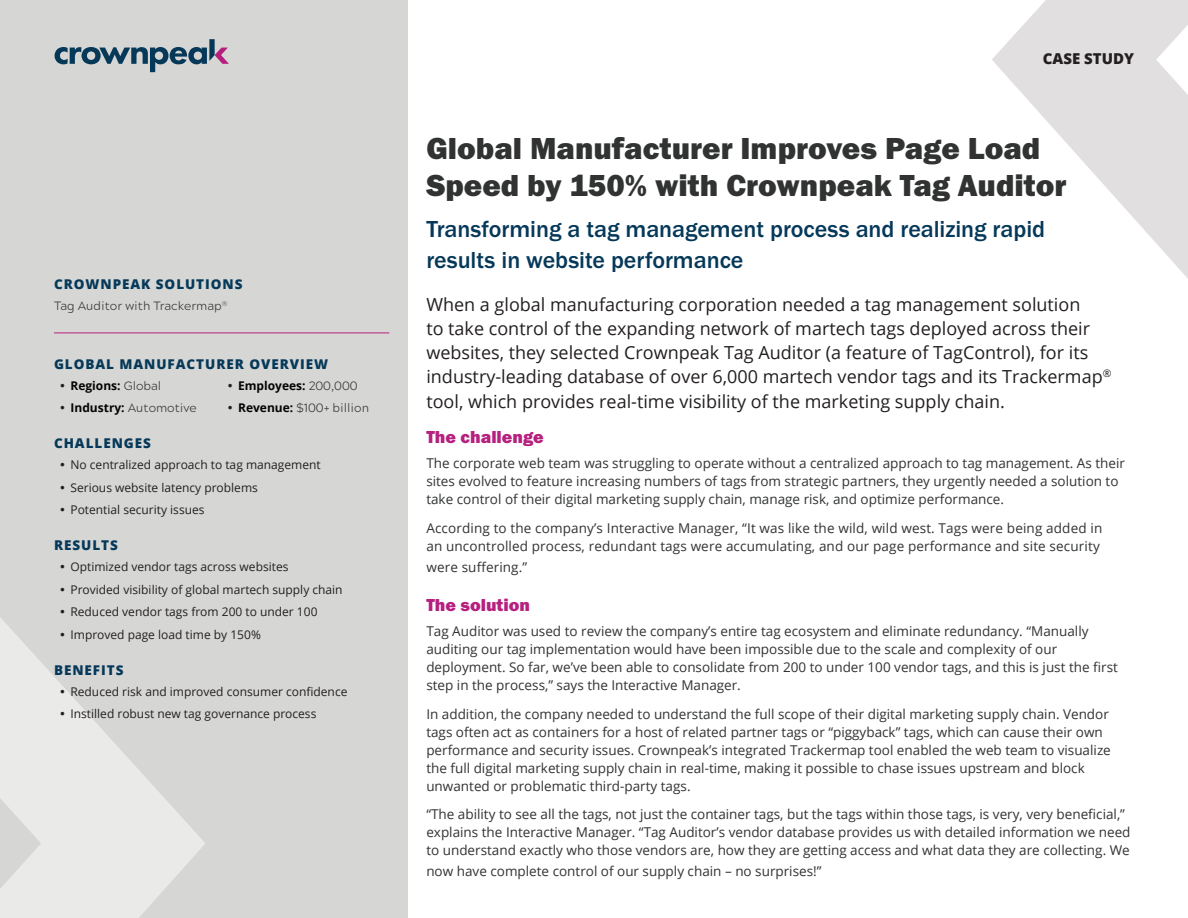
<style>
.page{position:relative;width:1188px;height:918px;background:#fff}
.page>*{position:absolute;margin:0;border:0;box-sizing:border-box;transform-origin:0 0}
.t1{font:31.5px/37.5px "Franklin Gothic URW Hea";color:#313232}
.t2{font:500 24px/31.5px "Franklin Gothic URW";color:#063959}
.t3{font:18px/24.5px "Open Sans";color:#231f20}
.t4{font:18px "Franklin Gothic URW Hea";color:#b6207e}
.t5{font:800 15px "Open Sans";color:#231f20}
.t6{font:13.5px/18px "Open Sans";color:#313232}
.t7{font:800 13.5px "Open Sans";letter-spacing:.07em;color:#063959}
.t8{font:12px "Open Sans";color:#231f20}
.t9{font:300 12px "Acherus Grotesque";color:#313232}
.t10{font:700 12px "Open Sans";color:#040503}
.s1{font-family:"Acherus Grotesque";font-weight:300;color:#313232}
.s2{font-family:"Open Sans";font-weight:700;color:#040503}
</style>
<div class="page">
<div style="left:0;top:0;width:408px;height:918px;background:#d6d6d5"></div>
<svg style="left:992px;top:0;width:196px;height:279px;fill:#e1dfdf"></svg>
<svg style="left:55px;top:39px;width:174px;height:33px"></svg>
<svg style="left:0;top:617px;width:205px;height:301px;fill:#eaeae9"></svg>
<hr style="left:54px;top:333px;width:335px;height:1px;background:#b6207e">
<svg style="left:61px;top:632px;width:3px;height:4px"></svg>
<svg style="left:61px;top:689px;width:3px;height:4px"></svg>
<h5 class="t7" style="left:54px;top:274px;width:190px">CROWNPEAK SOLUTIONS</h5>
<p class="t9" style="left:54px;top:296px;width:175px">Tag Auditor with Trackermap<sup>®</sup></p>
<h5 class="t7" style="left:54px;top:353px;width:276px">GLOBAL MANUFACTURER OVERVIEW</h5>
<p class="t10" style="left:70px;top:377px;width:92px">Regions: <span class="s1">Global</span></p>
<p class="t10" style="left:238px;top:377px;width:121px">Employees: <span class="s1">200,000</span></p>
<p class="t9" style="left:70px;top:398px;width:128px"><span class="s2">Industry:</span> Automotive</p>
<p class="t9" style="left:238px;top:398px;width:132px"><span class="s2">Revenue:</span> $100+ billion</p>
<p class="t7" style="left:54px;top:433px;width:98px">CHALLENGES</p>
<p class="t8" style="left:70px;top:456px;width:252px">No centralized approach to tag management</p>
<p class="t8" style="left:70px;top:479px;width:189px">Serious website latency problems</p>
<p class="t8" style="left:70px;top:501px;width:136px">Potential security issues</p>
<h5 class="t7" style="left:54px;top:535px;width:65px">RESULTS</h5>
<p class="t8" style="left:70px;top:558px;width:220px">Optimized vendor tags across websites</p>
<p class="t8" style="left:70px;top:581px;width:274px">Provided visibility of global martech supply chain</p>
<p class="t8" style="left:70px;top:603px;width:249px">Reduced vendor tags from 200 to under 100</p>
<p class="t8" style="left:70px;top:626px;width:192px">Improved page load time by 150%</p>
<h5 class="t7" style="left:54px;top:659px;width:71px">BENEFITS</h5>
<p class="t8" style="left:70px;top:683px;width:278px">Reduced risk and improved consumer confidence</p>
<p class="t8" style="left:70px;top:705px;width:247px">Instilled robust new tag governance process</p>
<p class="t5" style="left:1043px;top:47px;width:93px">CASE STUDY</p>
<h1 class="t1" style="left:426px;top:129px;width:642px">Global Manufacturer Improves Page Load<br>Speed by 150% with Crownpeak Tag Auditor</h1>
<h2 class="t2" style="left:426px;top:213px;width:620px">Transforming a tag management process and realizing rapid results in website performance</h2>
<h4 class="t3" style="left:426px;top:291px;width:687px">When a global manufacturing corporation needed a tag management solution<br>to take control of the expanding network of martech tags deployed across their websites, they selected Crownpeak Tag Auditor (a feature of TagControl), for its industry-leading database of over 6,000 martech vendor tags and its Trackermap<sup>® </sup>tool, which provides real-time visibility of the marketing supply chain.</h4>
<p class="t4" style="left:426px;top:425px;width:119px">The challenge</p>
<p class="t6" style="left:426px;top:454px;width:700px">The corporate web team was struggling to operate without a centralized approach to tag management. As their sites evolved to feature increasing numbers of tags from strategic partners, they urgently needed a solution to take control of their digital marketing supply chain, manage risk, and optimize performance.</p>
<p class="t6" style="left:426px;top:518px;width:677px">According to the company’s Interactive Manager, “It was like the wild, wild west. Tags were being added in an uncontrolled process, redundant tags were accumulating, and our page performance and site security</p>
<p class="t6" style="left:426px;top:557px;width:102px">were suffering.”</p>
<h4 class="t4" style="left:426px;top:593px;width:105px">The solution</h4>
<p class="t6" style="left:426px;top:622px;width:664px">Tag Auditor was used to review the company’s entire tag ecosystem and eliminate redundancy. “Manually auditing our tag implementation would have been impossible due to the scale and complexity of our</p>
<p class="t6" style="left:426px;top:658px;width:693px">deployment. So far, we’ve been able to consolidate from 200 to under 100 vendor tags, and this is just the first step in the process,” says the Interactive Manager.</p>
<p class="t6" style="left:426px;top:704px;width:684px">In addition, the company needed to understand the full scope of their digital marketing supply chain. Vendor</p>
<p class="t6" style="left:426px;top:722px;width:678px">tags often act as containers for a host of related partner tags or “piggyback” tags, which can cause their own</p>
<p class="t6" style="left:426px;top:740px;width:686px">performance and security issues. Crownpeak’s integrated Trackermap tool enabled the web team to visualize the full digital marketing supply chain in real-time, making it possible to chase issues upstream and block unwanted or problematic third-party tags.</p>
<p class="t6" style="left:426px;top:805px;width:700px">“The ability to see all the tags, not just the container tags, but the tags within those tags, is very, very beneficial,”</p>
<p class="t6" style="left:426px;top:823px;width:706px">explains the Interactive Manager. “Tag Auditor’s vendor database provides us with detailed information we need to understand exactly who those vendors are, how they are getting access and what data they are collecting. We</p>
<p class="t6" style="left:426px;top:862px;width:397px">now have complete control of our supply chain – no surprises!”</p>
</div>
